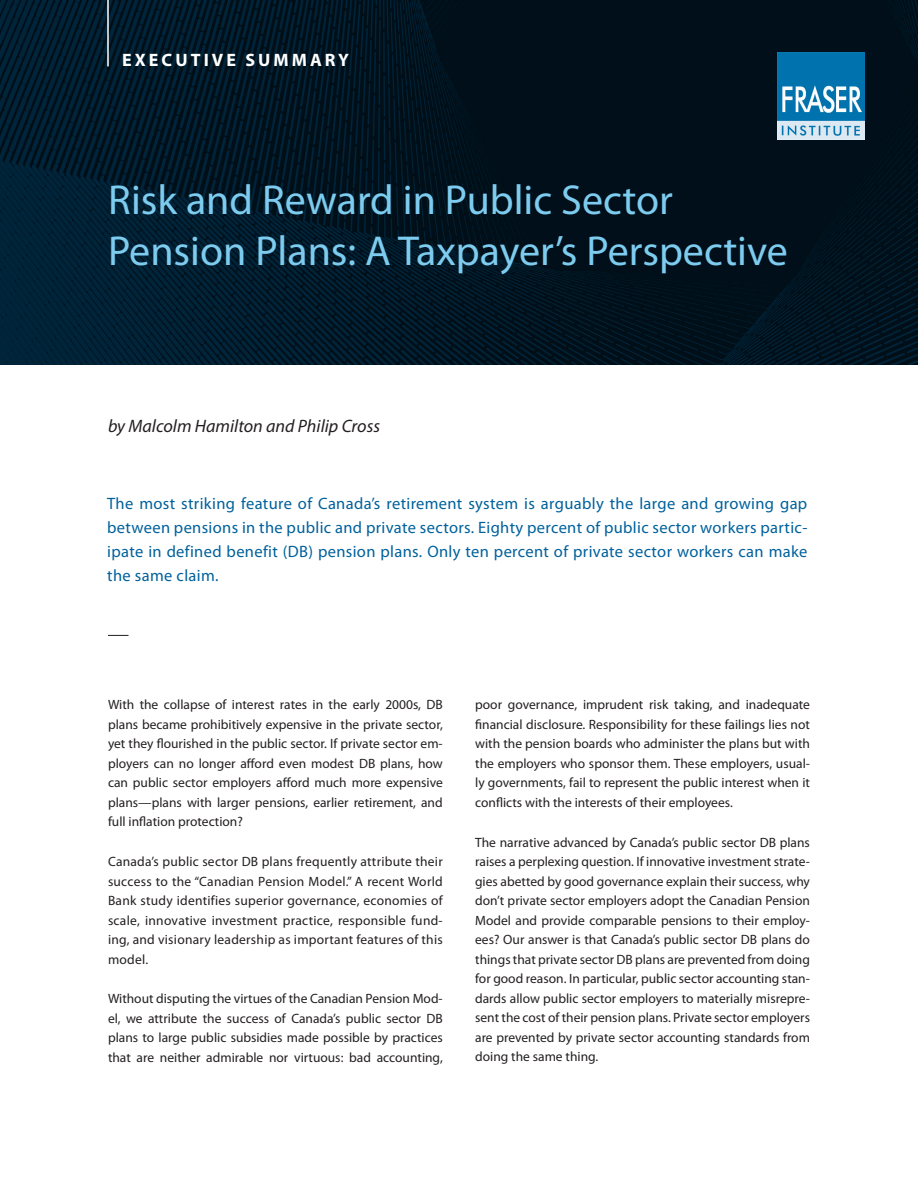
<style>
.page{position:relative;width:918px;height:1188px;background:#fff}
.page>*{position:absolute;margin:0;border:0;box-sizing:border-box;transform-origin:0 0}
.t1{font:42px/51px "Myriad Pro";color:#7dccef}
.Author_name{font:italic 18px "Myriad Pro";color:#231f20}
.t2{font:700 18px "Myriad Pro";letter-spacing:.17em;color:#fff}
.Introduction_paragra{font:16.5px/24px "Myriad Pro";letter-spacing:.02em;color:#00619c;text-align:justify}
.Body_copy{font:13.5px/19.5px "Myriad Pro";color:#231f20;text-align:justify}
</style>
<div class="page">
<img style="left:0;top:0;width:918px;height:364px">
<img style="left:778px;top:52px;width:87px;height:87px">
<svg style="left:108px;top:635px;width:21px;height:1px"></svg>
<hr style="left:107px;top:0;width:2px;height:66px;background:#fff">
<p class="t2" style="left:122px;top:49px;width:228px">EXECUTIVE SUMMARY</p>
<p class="t1" style="left:108px;top:174px;width:681px">Risk and Reward in Public Sector<br>Pension Plans: A Taxpayer’s Perspective</p>
<p class="Author_name" style="left:108px;top:415px;width:274px">by Malcolm Hamilton and Philip Cross</p>
<p class="Introduction_paragra" style="left:107px;top:491px;width:702px">The most striking feature of Canada’s retirement system is arguably the large and growing gap between pensions in the public and private sectors. Eighty percent of public sector workers partic&shy;ipate in defined benefit (DB) pension plans. Only ten percent of private sector workers can make the same claim.</p>
<p class="Body_copy" style="left:108px;top:695px;width:336px">With the collapse of interest rates in the early 2000s, DB plans became prohibitively expensive in the private sector, yet they flourished in the public sector. If private sector em&shy;ployers can no longer afford even modest DB plans, how can public sector employers afford much more expensive plans—plans with larger pensions, earlier retirement, and full inflation protection?</p>
<p class="Body_copy" style="left:108px;top:852px;width:336px">Canada’s public sector DB plans frequently attribute their success to the “Canadian Pension Model.” A recent World Bank study identifies superior governance, economies of scale, innovative investment practice, responsible fund&shy;ing, and visionary leadership as important features of this model.</p>
<p class="Body_copy" style="left:108px;top:989px;width:336px">Without disputing the virtues of the Canadian Pension Mod&shy;el, we attribute the success of Canada’s public sector DB plans to large public subsidies made possible by practices that are neither admirable nor virtuous: bad accounting,</p>
<p class="Body_copy" style="left:475px;top:695px;width:336px">poor governance, imprudent risk taking, and inadequate financial disclosure. Responsibility for these failings lies not with the pension boards who administer the plans but with the employers who sponsor them. These employers, usual&shy;ly governments, fail to represent the public interest when it conflicts with the interests of their employees.</p>
<p class="Body_copy" style="left:475px;top:832px;width:336px">The narrative advanced by Canada’s public sector DB plans raises a perplexing question. If innovative investment strate&shy;gies abetted by good governance explain their success, why don’t private sector employers adopt the Canadian Pension Model and provide comparable pensions to their employ&shy;ees? Our answer is that Canada’s public sector DB plans do things that private sector DB plans are prevented from doing for good reason. In particular, public sector accounting stan&shy;dards allow public sector employers to materially misrepre&shy;sent the cost of their pension plans. Private sector employers are prevented by private sector accounting standards from doing the same thing.</p>
</div>
